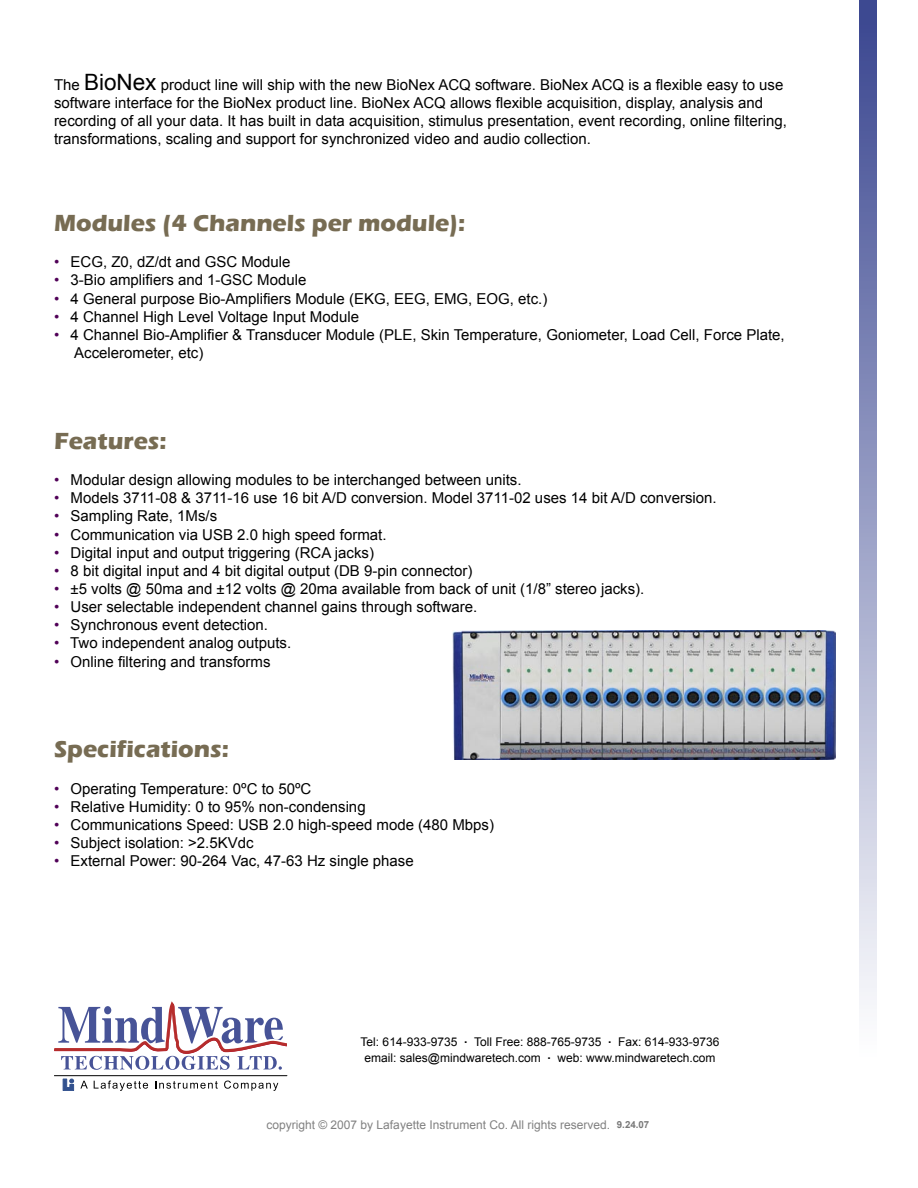
<style>
.page{position:relative;width:918px;height:1188px;background:#fff}
.page>*{position:absolute;margin:0;border:0;box-sizing:border-box;transform-origin:0 0}
.t1{font:700 24px "Eras ITC";color:#776c53}
.t2{font:15px/18.1px "Arial";color:#000}
.t3{font:12px "Arial";color:#000}
.t4{font:12px "Arial";color:#818181}
.t5{font:700 9.75px "Arial";color:#797979}
.s1{font-size:22.5px}
.s2{color:#500057}
</style>
<div class="page">
<img style="left:452px;top:631px;width:383px;height:129px">
<svg style="left:63px;top:1079px;width:11px;height:12px"></svg>
<svg style="left:80px;top:1081px;width:8px;height:8px"></svg>
<svg style="left:94px;top:1081px;width:54px;height:10px"></svg>
<svg style="left:155px;top:1081px;width:63px;height:8px"></svg>
<svg style="left:224px;top:1081px;width:54px;height:10px"></svg>
<hr style="left:54px;top:1075px;width:233px;height:1px;background:#000">
<svg style="left:54px;top:1001px;width:233px;height:69px"></svg>
<div style="left:859px;top:0;width:18px;height:1176px;background:linear-gradient(to bottom,#3b4790,#fff)"></div>
<p class="t2" style="left:54px;top:75px;width:734px">The <span class="s1">BioNex</span> product line will ship with the new BioNex ACQ software. BioNex ACQ is a flexible easy to use software interface for the BioNex product line. BioNex ACQ allows flexible acquisition, display, analysis and recording of all your data. It has built in data acquisition, stimulus presentation, event recording, online filtering, transformations, scaling and support for synchronized video and audio collection.</p>
<p class="t1" style="left:54px;top:209px;width:413px">Modules (4 Channels per module):</p>
<p class="t2" style="left:54px;top:253px;width:238px"><span class="s2">•</span> ECG, Z0, dZ/dt and GSC Module</p>
<p class="t2" style="left:54px;top:271px;width:254px"><span class="s2">•</span> 3-Bio amplifiers and 1-GSC Module</p>
<p class="t2" style="left:54px;top:289px;width:495px"><span class="s2">•</span> 4 General purpose Bio-Amplifiers Module (EKG, EEG, EMG, EOG, etc.)</p>
<p class="t2" style="left:54px;top:308px;width:307px"><span class="s2">•</span> 4 Channel High Level Voltage Input Module</p>
<p class="t2" style="left:74px;top:326px;width:712px;text-indent:-20px"><span class="s2">•</span> 4 Channel Bio-Amplifier &amp; Transducer Module (PLE, Skin Temperature, Goniometer, Load Cell, Force Plate,<br>Accelerometer, etc)</p>
<p class="t1" style="left:54px;top:427px;width:114px">Features:</p>
<p class="t2" style="left:54px;top:471px;width:469px"><span class="s2">•</span> Modular design allowing modules to be interchanged between units.</p>
<p class="t2" style="left:54px;top:489px;width:664px"><span class="s2">•</span> Models 3711-08 &amp; 3711-16 use 16 bit A/D conversion. Model 3711-02 uses 14 bit A/D conversion.</p>
<p class="t2" style="left:54px;top:507px;width:165px"><span class="s2">•</span> Sampling Rate, 1Ms/s</p>
<p class="t2" style="left:54px;top:525px;width:334px"><span class="s2">•</span> Communication via USB 2.0 high speed format.</p>
<p class="t2" style="left:54px;top:544px;width:322px"><span class="s2">•</span> Digital input and output triggering (RCA jacks)</p>
<p class="t2" style="left:54px;top:562px;width:420px"><span class="s2">•</span> 8 bit digital input and 4 bit digital output (DB 9-pin connector)</p>
<p class="t2" style="left:54px;top:580px;width:592px"><span class="s2">•</span> ±5 volts @ 50ma and ±12 volts @ 20ma available from back of unit (1/8” stereo jacks).</p>
<p class="t2" style="left:54px;top:598px;width:425px"><span class="s2">•</span> User selectable independent channel gains through software.</p>
<p class="t2" style="left:54px;top:616px;width:216px"><span class="s2">•</span> Synchronous event detection.</p>
<p class="t2" style="left:54px;top:634px;width:239px"><span class="s2">•</span> Two independent analog outputs.</p>
<p class="t2" style="left:54px;top:652px;width:218px"><span class="s2">•</span> Online filtering and transforms</p>
<p class="t1" style="left:54px;top:736px;width:176px">Specifications:</p>
<p class="t2" style="left:54px;top:779px;width:259px"><span class="s2">•</span> Operating Temperature: 0ºC to 50ºC</p>
<p class="t2" style="left:54px;top:798px;width:313px"><span class="s2">•</span> Relative Humidity: 0 to 95% non-condensing</p>
<p class="t2" style="left:54px;top:816px;width:442px"><span class="s2">•</span> Communications Speed: USB 2.0 high-speed mode (480 Mbps)</p>
<p class="t2" style="left:54px;top:834px;width:201px"><span class="s2">•</span> Subject isolation: &gt;2.5KVdc</p>
<p class="t2" style="left:54px;top:852px;width:361px"><span class="s2">•</span> External Power: 90-264 Vac, 47-63 Hz single phase</p>
<p class="t3" style="left:361px;top:1034px;width:360px">Tel: 614-933-9735 <sup>.</sup> Toll Free: 888-765-9735 <sup>.</sup> Fax: 614-933-9736</p>
<p class="t3" style="left:365px;top:1050px;width:352px">email: sales@mindwaretech.com <sup>.</sup> web: www.mindwaretech.com</p>
<p class="t4" style="left:266px;top:1117px;width:345px">copyright © 2007 by Lafayette Instrument Co. All rights reserved.</p>
<p class="t5" style="left:617px;top:1118px;width:34px">9.24.07</p>
</div>
